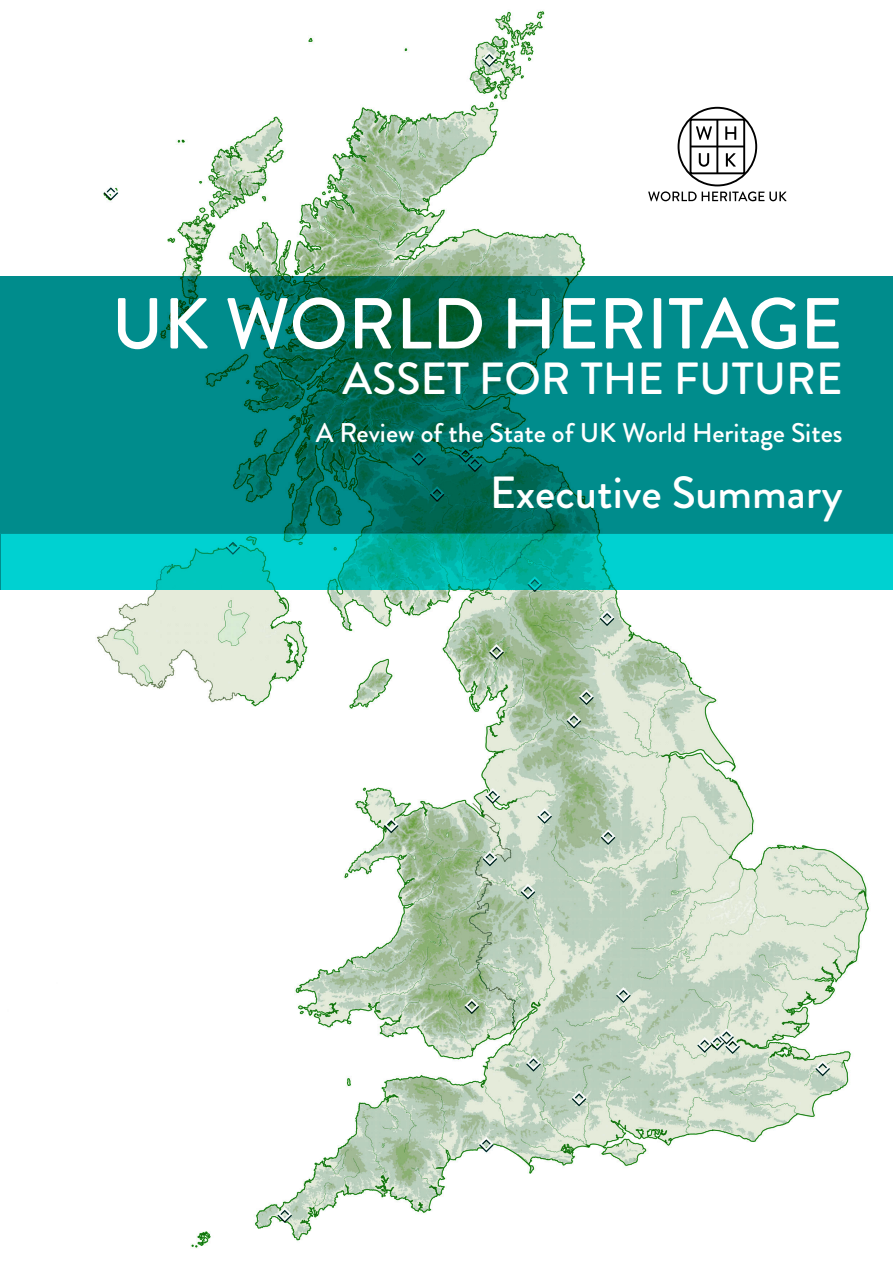
<style>
.page{position:relative;width:893px;height:1263px;background:#fff}
.page>*{position:absolute;margin:0;border:0;box-sizing:border-box;transform-origin:0 0}
.t1{font:500 72px "Brandon Grotesque";color:#fff}
.t2{font:500 45px "Brandon Grotesque";color:#fff}
.t3{font:500 27px "Brandon Grotesque";color:#fff}
</style>
<div class="page">
<img style="left:96px;top:10px;width:773px;height:1238px">
<svg style="left:0;top:276px;width:893px;height:258px;background:#008079"></svg>
<svg style="left:0;top:534px;width:893px;height:56px;background:#00c6c0"></svg>
<div style="left:678px;top:107px;width:79px;height:79px;border:2px solid #000;border-radius:50%"></div>
<div style="left:690px;top:119px;width:55px;height:55px;border:2px solid #000"></div>
<hr style="left:690px;top:146px;width:54px;height:1px;background:#000">
<hr style="left:716px;top:120px;width:2px;height:54px;background:#000">
<svg style="left:696px;top:126px;width:16px;height:14px"></svg>
<svg style="left:725px;top:126px;width:11px;height:14px"></svg>
<svg style="left:699px;top:153px;width:10px;height:14px"></svg>
<svg style="left:726px;top:153px;width:10px;height:14px"></svg>
<svg style="left:648px;top:191px;width:139px;height:10px"></svg>
<h1 class="t1" style="left:112px;top:274px;width:732px">UK WORLD HERITAGE</h1>
<h2 class="t2" style="left:342px;top:347px;width:502px">ASSET FOR THE FUTURE</h2>
<p class="t3" style="left:316px;top:414px;width:528px">A Review of the State of UK World Heritage Sites</p>
<h2 class="t2" style="left:490px;top:461px;width:354px">Executive Summary</h2>
</div>
